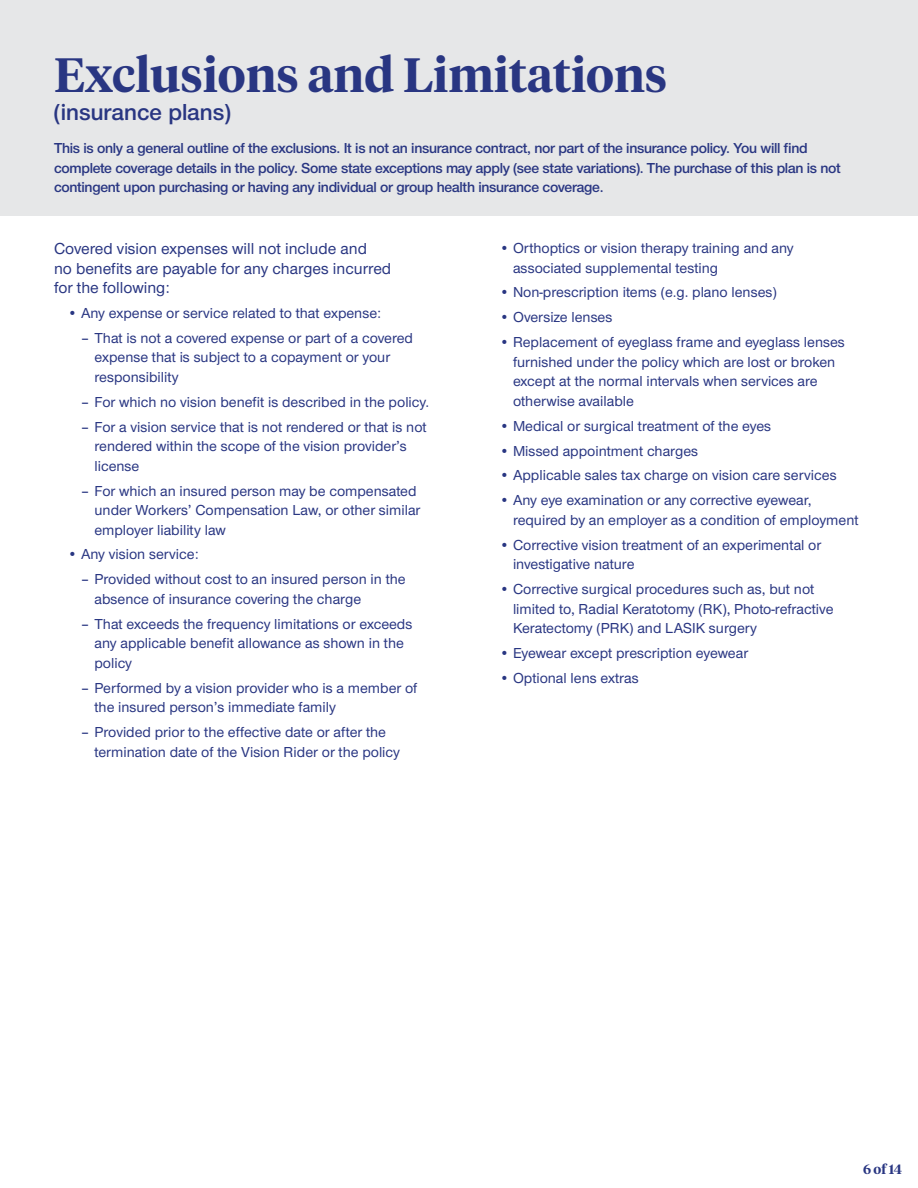
<style>
.page{position:relative;width:918px;height:1188px;background:#fff}
.page>*{position:absolute;margin:0;border:0;box-sizing:border-box;transform-origin:0 0}
.t1{font:600 48px "UHC Serif Headline";color:#293682}
.t2{font:600 24px "UHC Sans";color:#293682}
.t3{font:500 16.5px/19.5px "UHC Sans";color:#293682}
.t4{font:500 15px/19.5px "UHC Sans";color:#293682}
.t5{font:600 15px/19.5px "UHC Sans";letter-spacing:-.02em;color:#293682}
.t6{font:600 13.5px "UHC Serif Headline";color:#293682}
</style>
<div class="page">
<div style="left:0;top:0;width:918px;height:216px;background:#e6e7e8"></div>
<h1 class="t1" style="left:54px;top:42px;width:615px">Exclusions and Limitations</h1>
<h2 class="t2" style="left:54px;top:97px;width:178px">(insurance plans)</h2>
<p class="t5" style="left:54px;top:138px;width:788px">This is only a general outline of the exclusions. It is not an insurance contract, nor part of the insurance policy. You will find complete coverage details in the policy. Some state exceptions may apply (see state variations). The purchase of this plan is not contingent upon purchasing or having any individual or group health insurance coverage.</p>
<p class="t3" style="left:54px;top:238px;width:339px">Covered vision expenses will not include and<br>no benefits are payable for any charges incurred for the following:</p>
<p class="t4" style="left:68px;top:303px;width:315px">• Any expense or service related to that expense:</p>
<p class="t4" style="left:94px;top:327px;width:320px;text-indent:-14px">– That is not a covered expense or part of a covered expense that is subject to a copayment or your responsibility</p>
<p class="t4" style="left:81px;top:391px;width:350px">– For which no vision benefit is described in the policy.</p>
<p class="t4" style="left:94px;top:416px;width:334px;text-indent:-14px">– For a vision service that is not rendered or that is not rendered within the scope of the vision provider’s license</p>
<p class="t4" style="left:94px;top:480px;width:327px;text-indent:-14px">– For which an insured person may be compensated under Workers’ Compensation Law, or other similar employer liability law</p>
<p class="t4" style="left:68px;top:544px;width:133px">• Any vision service:</p>
<p class="t4" style="left:94px;top:569px;width:313px;text-indent:-14px">– Provided without cost to an insured person in the absence of insurance covering the charge</p>
<p class="t4" style="left:94px;top:613px;width:319px;text-indent:-14px">– That exceeds the frequency limitations or exceeds any applicable benefit allowance as shown in the policy</p>
<p class="t4" style="left:94px;top:677px;width:324px;text-indent:-14px">– Performed by a vision provider who is a member of the insured person’s immediate family</p>
<p class="t4" style="left:94px;top:722px;width:307px;text-indent:-14px">– Provided prior to the effective date or after the termination date of the Vision Rider or the policy</p>
<p class="t4" style="left:513px;top:238px;width:282px;text-indent:-14px">• Orthoptics or vision therapy training and any associated supplemental testing</p>
<p class="t4" style="left:500px;top:282px;width:279px">• Non-prescription items (e.g. plano lenses)</p>
<p class="t4" style="left:500px;top:307px;width:115px">• Oversize lenses</p>
<p class="t4" style="left:513px;top:332px;width:333px;text-indent:-14px">• Replacement of eyeglass frame and eyeglass lenses furnished under the policy which are lost or broken except at the normal intervals when services are otherwise available</p>
<p class="t4" style="left:500px;top:415px;width:273px">• Medical or surgical treatment of the eyes</p>
<p class="t4" style="left:500px;top:440px;width:200px">• Missed appointment charges</p>
<p class="t4" style="left:500px;top:465px;width:339px">• Applicable sales tax charge on vision care services</p>
<p class="t4" style="left:513px;top:490px;width:347px;text-indent:-14px">• Any eye examination or any corrective eyewear, required by an employer as a condition of employment</p>
<p class="t4" style="left:513px;top:534px;width:310px;text-indent:-14px">• Corrective vision treatment of an experimental or investigative nature</p>
<p class="t4" style="left:513px;top:579px;width:322px;text-indent:-14px">• Corrective surgical procedures such as, but not limited to, Radial Keratotomy (RK), Photo-refractive<br>Keratectomy (PRK) and LASIK surgery</p>
<p class="t4" style="left:500px;top:643px;width:250px">• Eyewear except prescription eyewear</p>
<p class="t4" style="left:500px;top:668px;width:141px">• Optional lens extras</p>
<p class="t6" style="left:863px;top:1160px;width:41px">6 of 14</p>
</div>
